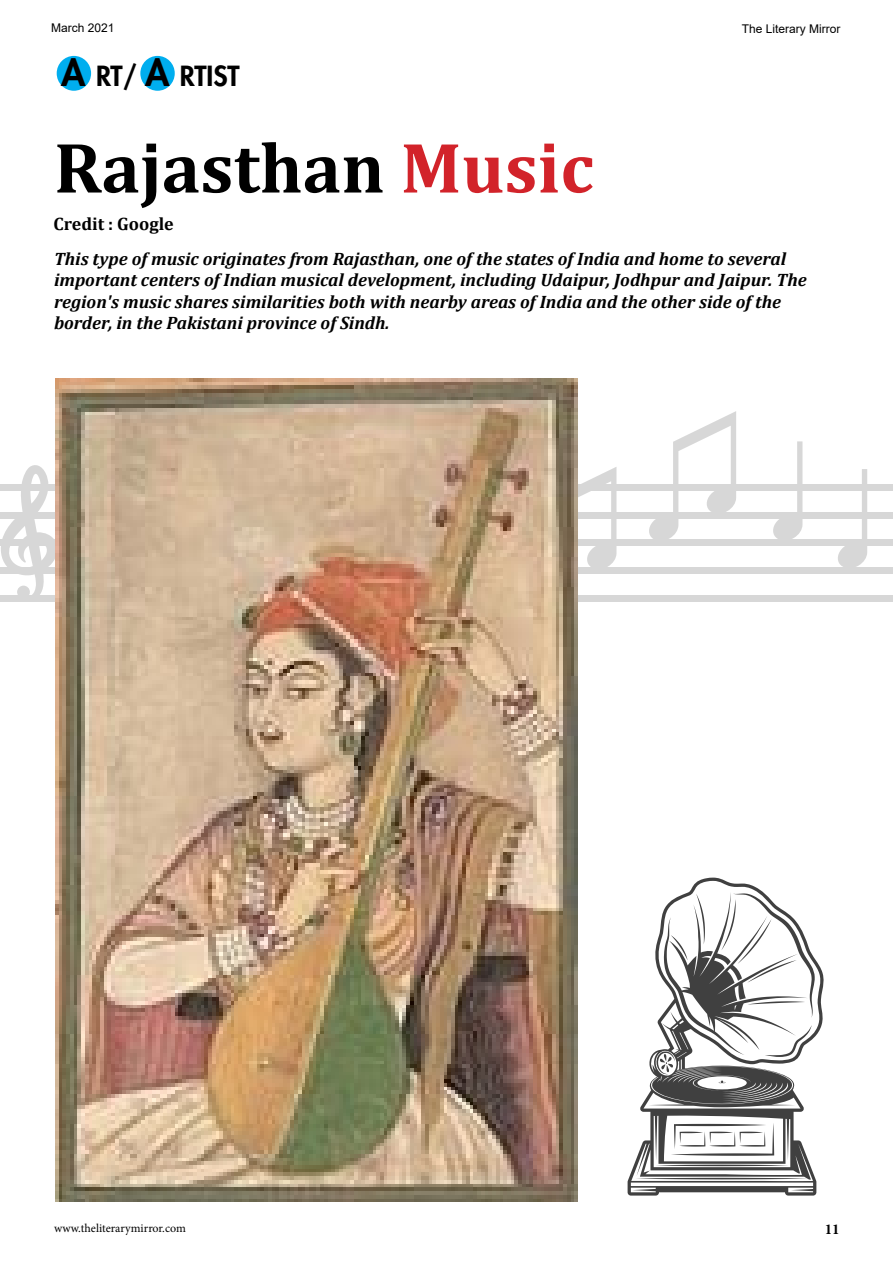
<style>
.page{position:relative;width:893px;height:1263px;background:#fff}
.page>*{position:absolute;margin:0;border:0;box-sizing:border-box;transform-origin:0 0}
.t1{font:700 72px "Cambria";color:#000}
.t2{font:800 27px "Futura LT";color:#000}
.t3{font:italic 700 18px/21.6px "Cambria";color:#000}
.t4{font:700 18px "Cambria";color:#000}
.t5{font:700 15px "Minion Pro";color:#000}
.t6{font:12px "Arial";color:#000}
.t7{font:12px "Minion Pro";color:#000}
.s1{font-size:36px}
.s2{color:#d2232a}
</style>
<div class="page">
<svg style="left:1px;top:465px;width:54px;height:130px"></svg>
<div style="left:0;top:484px;width:893px;height:7px;background:#d7d7d7"></div>
<div style="left:0;top:512px;width:893px;height:7px;background:#d7d7d7"></div>
<div style="left:0;top:539px;width:893px;height:7px;background:#d7d7d7"></div>
<div style="left:0;top:567px;width:893px;height:7px;background:#d7d7d7"></div>
<div style="left:0;top:595px;width:893px;height:7px;background:#d7d7d7"></div>
<svg style="left:838px;top:469px;width:29px;height:98px"></svg>
<svg style="left:773px;top:441px;width:29px;height:98px"></svg>
<svg style="left:577px;top:467px;width:39px;height:131px"></svg>
<svg style="left:649px;top:411px;width:87px;height:128px"></svg>
<div style="left:57px;top:56px;width:34px;height:35px;background:#00aeef;border-radius:50%"></div>
<div style="left:140px;top:56px;width:35px;height:35px;background:#00aeef;border-radius:50%"></div>
<img style="left:55px;top:378px;width:522px;height:824px">
<svg style="left:628px;top:878px;width:196px;height:317px"></svg>
<svg style="left:656px;top:892px;width:159px;height:182px"></svg>
<p class="t6" style="left:51px;top:20px;width:65px">March 2021</p>
<p class="t6" style="left:742px;top:20px;width:100px">The Literary Mirror</p>
<h2 class="t2" style="left:61px;top:58px;width:180px"><span class="s1">A</span> RT/ <span class="s1">A</span> RTIST</h2>
<h1 class="t1" style="left:54px;top:117px;width:541px">Rajasthan <span class="s2">Music</span></h1>
<p class="t4" style="left:53px;top:211px;width:122px">Credit : Google</p>
<p class="t3" style="left:54px;top:247px;width:754px">This type of music originates from Rajasthan, one of the states of India and home to several important centers of Indian musical development, including Udaipur, Jodhpur and Jaipur. The region's music shares similarities both with nearby areas of India and the other side of the border, in the Pakistani province of Sindh.</p>
<p class="t7" style="left:54px;top:1220px;width:133px">www.theliterarymirror.com</p>
<p class="t5" style="left:825px;top:1219px;width:16px">11</p>
</div>
